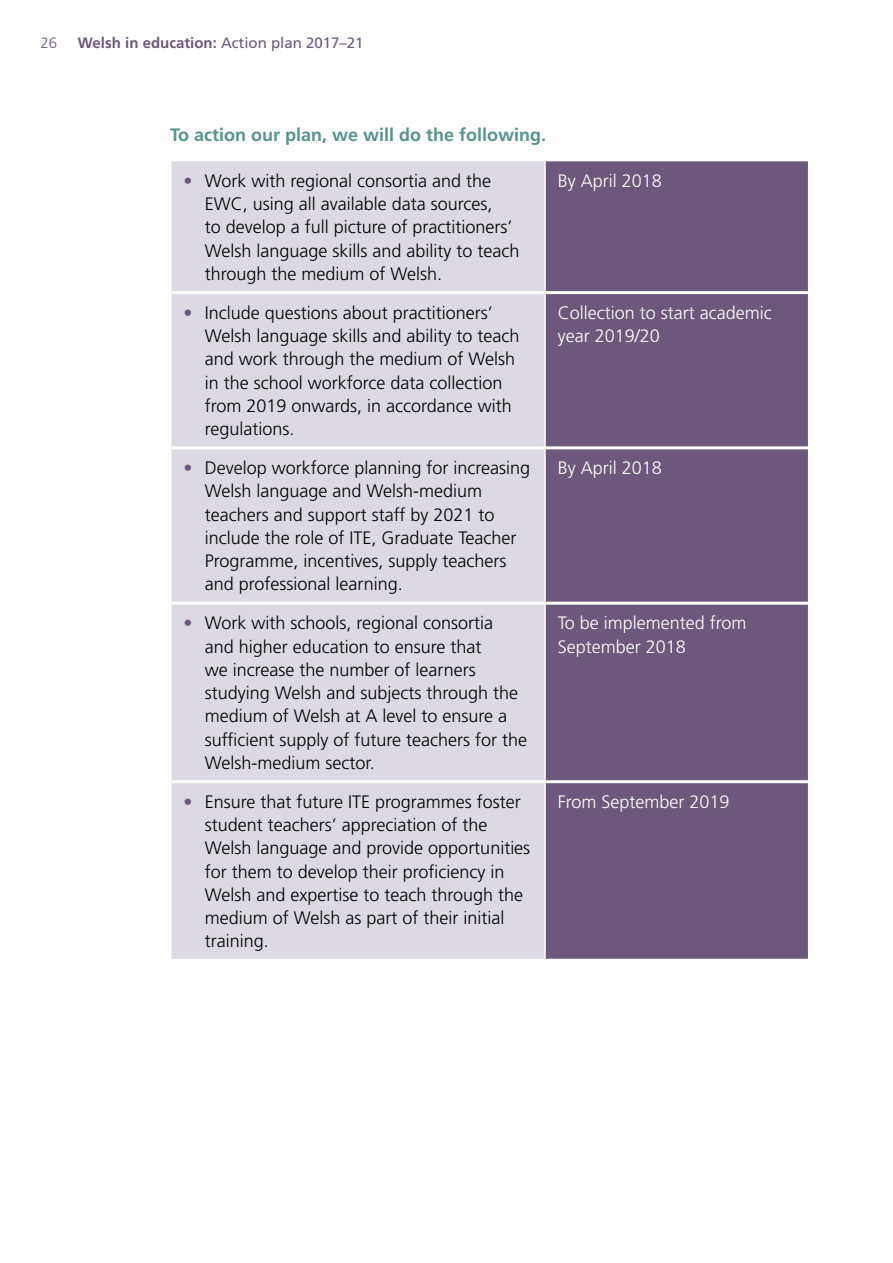
<style>
.page{position:relative;width:893px;height:1263px;background:#fff}
.page>*{position:absolute;margin:0;border:0;box-sizing:border-box;transform-origin:0 0}
.t1{font:300 18px/23.2px "Frutiger LT Std";color:#000}
.White_body_centre{font:300 18px/23.2px "Frutiger LT Std";color:#fff}
.Body_text{font:700 18px "Frutiger LT Std";color:#55948d}
.t2{font:700 15px "Frutiger LT Std";color:#6b587c}
.t3{font:300 15px "Frutiger LT Std";color:#6b587c}
.s1{font-weight:400}
.s2{color:#6b587c}
</style>
<div class="page">
<div style="left:172px;top:161px;width:372px;height:798px;background:#ddd9e2"></div>
<div style="left:546px;top:161px;width:262px;height:798px;background:#6b587c"></div>
<hr style="left:172px;top:291px;width:373px;height:3px;background:#fff">
<hr style="left:545px;top:291px;width:263px;height:3px;background:#fff">
<hr style="left:172px;top:446px;width:373px;height:3px;background:#fff">
<hr style="left:545px;top:446px;width:263px;height:3px;background:#fff">
<hr style="left:172px;top:602px;width:373px;height:3px;background:#fff">
<hr style="left:545px;top:602px;width:263px;height:3px;background:#fff">
<hr style="left:172px;top:780px;width:373px;height:3px;background:#fff">
<hr style="left:545px;top:780px;width:263px;height:3px;background:#fff">
<p class="t3" style="left:40px;top:34px;width:18px">26</p>
<p class="t2" style="left:78px;top:34px;width:287px">Welsh in education: <span class="s1">Action plan 2017–21</span></p>
<p class="Body_text" style="left:170px;top:124px;width:378px">To action our plan, we will do the following.</p>
<p class="t1" style="left:205px;top:169px;width:316px;text-indent:-21px"><span class="s2">•</span> Work with regional consortia and the EWC, using all available data sources,<br>to develop a full picture of practitioners’ Welsh language skills and ability to teach through the medium of Welsh.</p>
<p class="White_body_centre" style="left:558px;top:169px;width:106px">By April 2018</p>
<p class="t1" style="left:205px;top:301px;width:316px;text-indent:-21px"><span class="s2">•</span> Include questions about practitioners’ Welsh language skills and ability to teach and work through the medium of Welsh in the school workforce data collection from 2019 onwards, in accordance with regulations.</p>
<p class="White_body_centre" style="left:558px;top:301px;width:215px">Collection to start academic year 2019/20</p>
<p class="t1" style="left:205px;top:457px;width:327px;text-indent:-21px"><span class="s2">•</span> Develop workforce planning for increasing Welsh language and Welsh-medium teachers and support staff by 2021 to include the role of ITE, Graduate Teacher Programme, incentives, supply teachers and professional learning.</p>
<p class="White_body_centre" style="left:558px;top:457px;width:106px">By April 2018</p>
<p class="t1" style="left:205px;top:612px;width:324px;text-indent:-21px"><span class="s2">•</span> Work with schools, regional consortia<br>and higher education to ensure that<br>we increase the number of learners studying Welsh and subjects through the medium of Welsh at A level to ensure a sufficient supply of future teachers for the Welsh-medium sector.</p>
<p class="White_body_centre" style="left:558px;top:612px;width:190px">To be implemented from<br>September 2018</p>
<p class="t1" style="left:205px;top:790px;width:327px;text-indent:-21px"><span class="s2">•</span> Ensure that future ITE programmes foster student teachers’ appreciation of the Welsh language and provide opportunities for them to develop their proficiency in Welsh and expertise to teach through the medium of Welsh as part of their initial training.</p>
<p class="White_body_centre" style="left:558px;top:790px;width:173px">From September 2019</p>
</div>
